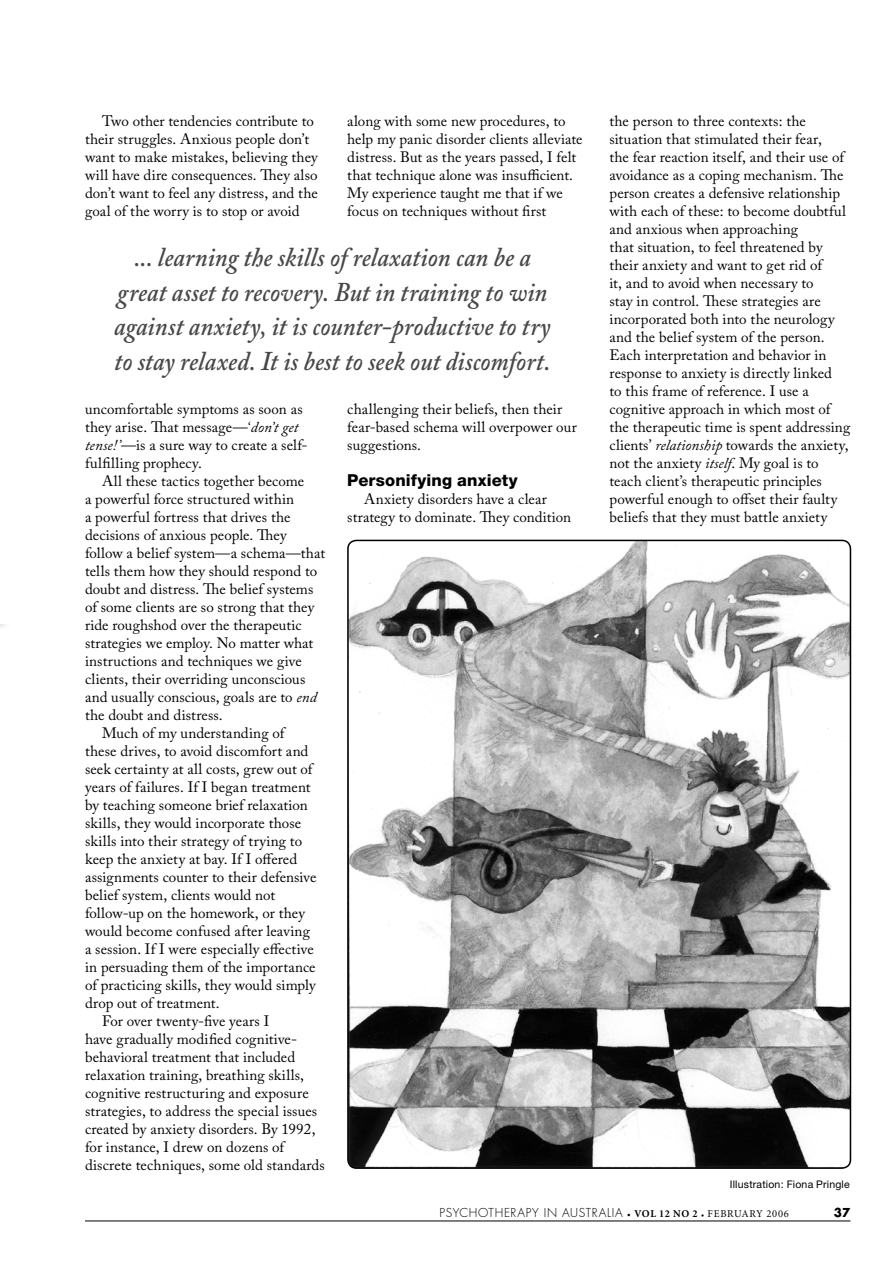
<style>
.page{position:relative;width:893px;height:1263px;background:#fff}
.page>*{position:absolute;margin:0;border:0;box-sizing:border-box;transform-origin:0 0}
.Article_-_Breakout{font:italic 600 27px/34.5px "Adobe Caslon Pro";letter-spacing:.005em;color:#484848;text-align:center;scale:.9 1}
.Article_-_Header{font:800 16.5px "Helvetica Neue";letter-spacing:.005em;color:#000}
.Article_-_Body{font:15px/18px "Adobe Caslon Pro";letter-spacing:.005em;color:#000}
.t1{font:300 12px "Futura";letter-spacing:.06em;color:#000}
.t2{font:700 12px "Futura";color:#000}
.Article_-_Caption{font:10.5px "Helvetica Neue";letter-spacing:.02em;color:#000}
.s1{font-style:italic}
.s2{font-family:"Minion";font-weight:400}
.s3{font-family:"Minion";font-weight:700;font-size:10.5px}
.s4{font-family:"Minion";font-weight:400;font-size:10.5px}
</style>
<div class="page">
<hr style="left:85px;top:1221px;width:765px;height:1px;background:#000">
<svg style="left:347px;top:539px;width:505px;height:629px"></svg>
<div style="left:0;top:250px;width:14px;height:384px;background:#000;opacity:.25"></div>
<div style="left:0;top:236px;width:13px;height:388px;background:#fff"></div>
<p class="Article_-_Body" style="left:85px;top:112px;width:234px;text-indent:17px">Two other tendencies contribute to their struggles. Anxious people don’t want to make mistakes, believing they will have dire consequences. They also don’t want to feel any distress, and the goal of the worry is to stop or avoid</p>
<p class="Article_-_Body" style="left:347px;top:112px;width:237px">along with some new procedures, to help my panic disorder clients alleviate distress. But as the years passed, I felt that technique alone was insufficient.<br>My experience taught me that if we focus on techniques without first</p>
<p class="Article_-_Breakout" style="left:114px;top:240px;width:486px">... learning the skills of relaxation can be a great asset to recovery. But in training to win against anxiety, it is counter-productive to try to stay relaxed. It is best to seek out discomfort.</p>
<p class="Article_-_Body" style="left:85px;top:400px;width:224px">uncomfortable symptoms as soon as they arise. That message—<span class="s1">‘don’t get tense!’</span>—is a sure way to create a self&shy;fulfilling prophecy.</p>
<p class="Article_-_Body" style="left:85px;top:472px;width:242px;text-indent:17px">All these tactics together become<br>a powerful force structured within<br>a powerful fortress that drives the decisions of anxious people. They follow a belief system—a schema—that tells them how they should respond to doubt and distress. The belief systems of some clients are so strong that they ride roughshod over the therapeutic strategies we employ. No matter what instructions and techniques we give clients, their overriding unconscious and usually conscious, goals are to <span class="s1">end </span>the doubt and distress.</p>
<p class="Article_-_Body" style="left:85px;top:724px;width:233px;text-indent:17px">Much of my understanding of these drives, to avoid discomfort and seek certainty at all costs, grew out of years of failures. If I began treatment by teaching someone brief relaxation skills, they would incorporate those skills into their strategy of trying to keep the anxiety at bay. If I offered assignments counter to their defensive belief system, clients would not follow-up on the homework, or they would become confused after leaving a session. If I were especially effective in persuading them of the importance of practicing skills, they would simply drop out of treatment.</p>
<p class="Article_-_Body" style="left:85px;top:1012px;width:241px;text-indent:17px">For over twenty-five years I<br>have gradually modified cognitive&shy;behavioral treatment that included relaxation training, breathing skills, cognitive restructuring and exposure strategies, to address the special issues created by anxiety disorders. By 1992, for instance, I drew on dozens of discrete techniques, some old standards</p>
<p class="Article_-_Body" style="left:347px;top:400px;width:231px">challenging their beliefs, then their fear-based schema will overpower our suggestions.</p>
<p class="Article_-_Header" style="left:347px;top:470px;width:172px">Personifying anxiety</p>
<p class="Article_-_Body" style="left:347px;top:490px;width:225px;text-align:center">Anxiety disorders have a clear strategy to dominate. They condition</p>
<p class="Article_-_Body" style="left:609px;top:112px;width:242px">the person to three contexts: the situation that stimulated their fear,<br>the fear reaction itself, and their use of avoidance as a coping mechanism. The person creates a defensive relationship with each of these: to become doubtful and anxious when approaching<br>that situation, to feel threatened by their anxiety and want to get rid of<br>it, and to avoid when necessary to<br>stay in control. These strategies are incorporated both into the neurology and the belief system of the person.<br>Each interpretation and behavior in response to anxiety is directly linked<br>to this frame of reference. I use a cognitive approach in which most of the therapeutic time is spent addressing clients’ <span class="s1">relationship</span> towards the anxiety, not the anxiety <span class="s1">itself</span>. My goal is to teach client’s therapeutic principles powerful enough to offset their faulty beliefs that they must battle anxiety</p>
<p class="Article_-_Caption" style="left:730px;top:1178px;width:121px">Illustration: Fiona Pringle</p>
<p class="t1" style="left:439px;top:1205px;width:351px">PSYCHOTHERAPY IN AUSTRALIA <span class="s2">•</span> <span class="s3">VOL 12 NO 2</span> <sub>•</sub> <span class="s4">FEBRUARY 2006</span></p>
<p class="t2" style="left:834px;top:1204px;width:18px">37</p>
</div>
